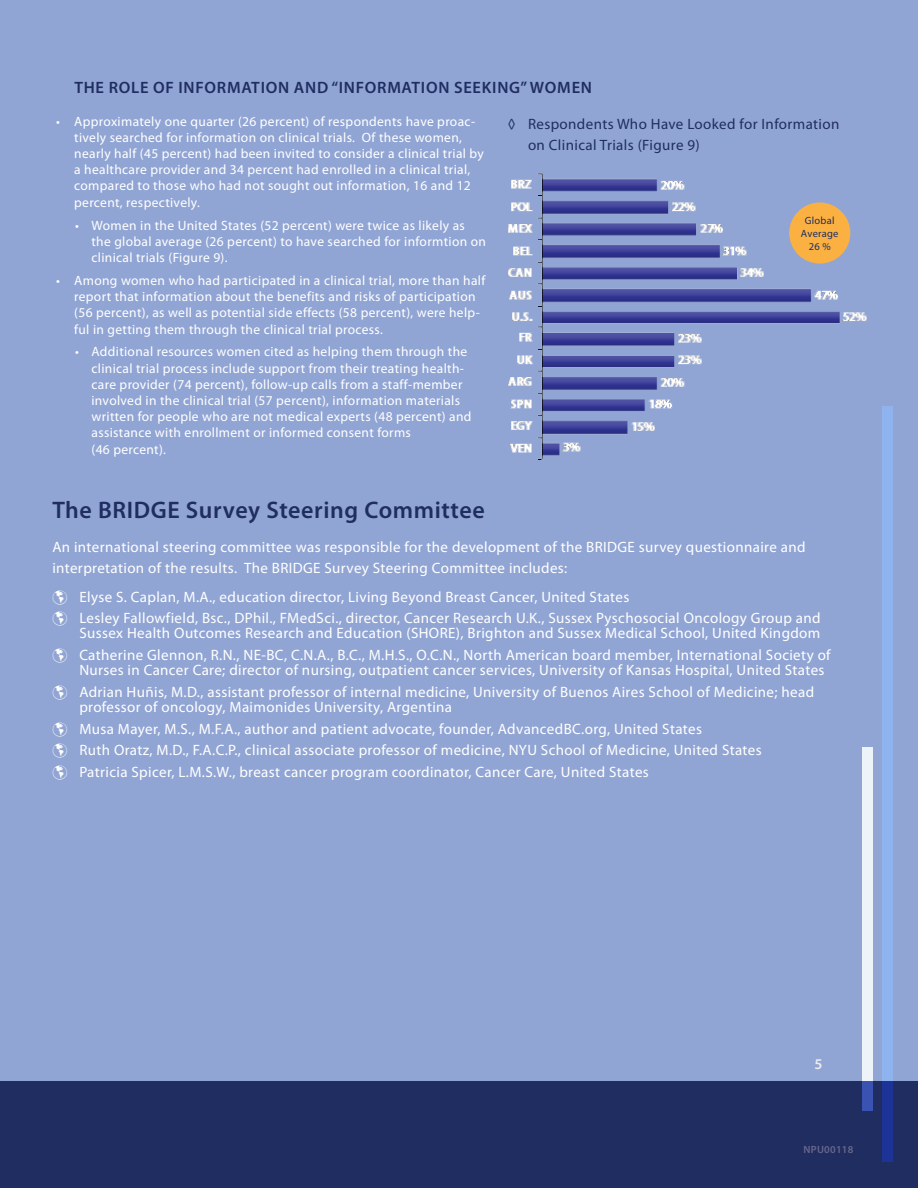
<style>
.page{position:relative;width:918px;height:1188px;background:#91a5d4}
.page>*{position:absolute;margin:0;border:0;box-sizing:border-box;transform-origin:0 0}
.t1{font:600 24px "Myriad Pro";letter-spacing:.025em;color:#202d60}
.t2{font:600 16.5px "Myriad Pro";letter-spacing:.045em;color:#202d60}
.t3{font:15px/15px "Myriad Pro";letter-spacing:.025em;color:#fff}
.t4{font:15px/21px "Myriad Pro";letter-spacing:.025em;color:#202d60}
.t5{font:600 15px "Myriad Pro";color:#ebeced}
.t6{font:13.5px/16.2px "Myriad Pro";letter-spacing:.025em;color:#fff}
.t7{font:10.5px/12.6px "Myriad Pro";letter-spacing:.025em;color:#202d60;text-align:center}
.t8{font:600 10.5px "Myriad Pro";letter-spacing:.025em;color:#69678b}
</style>
<div class="page">
<img style="left:508px;top:173px;width:359px;height:287px">
<div style="left:0;top:1081px;width:918px;height:106px;background:#202d60"></div>
<svg style="left:882px;top:406px;width:10px;height:756px;background:#82a5e4"></svg>
<svg style="left:862px;top:747px;width:11px;height:364px;background:#dfe4f3"></svg>
<div style="left:789px;top:203px;width:61px;height:61px;background:#fbb142;border-radius:50%"></div>
<p class="t2" style="left:74px;top:77px;width:121px">THE ROLE OF INFORMATION</p>
<p class="t2" style="left:294px;top:77px;width:13px">AND</p>
<p class="t2" style="left:331px;top:77px;width:24px">“INFORMATION</p>
<p class="t2" style="left:454px;top:77px;width:104px">SEE KING” WOMEN</p>
<p class="t6" style="left:74px;top:113px;width:411px;text-indent:-18px">• Approximately one quarter (26 percent) of respondents have proac&shy;tively searched for information on clinical trials. Of these women, nearly half (45 percent) had been invited to consider a clinical trial by a healthcare provider and 34 percent had enrolled in a clinical trial, compared to those who had not sought out information, 16 and 12 percent, respectively.</p>
<p class="t6" style="left:92px;top:217px;width:396px;text-indent:-16px">• Women in the United States (52 percent) were twice as likely as the global average (26 percent) to have searched for informtion on clinical trials (Figure 9).</p>
<p class="t6" style="left:74px;top:272px;width:413px;text-indent:-18px">• Among women who had participated in a clinical trial, more than half report that information about the benefits and risks of participation (56 percent), as well as potential side effects (58 percent), were help&shy;ful in getting them through the clinical trial process.</p>
<p class="t6" style="left:92px;top:344px;width:382px;text-indent:-16px">• Additional resources women cited as helping them through the clinical trial process include support from their treating health&shy;care provider (74 percent), follow-up calls from a staff-member involved in the clinical trial (57 percent), information materials written for people who are not medical experts (48 percent) and assistance with enrollment or informed consent forms<br>(46 percent).</p>
<p class="t4" style="left:528px;top:114px;width:313px;text-indent:-20px">◊ Respondents Who Have Looked for Information on Clinical Trials (Figure 9)</p>
<p class="t7" style="left:801px;top:214px;width:39px">Global<br>Average<br>26 %</p>
<h1 class="t1" style="left:52px;top:494px;width:434px">THE BRIDGE SURVEY STEERING COMMITTEE</h1>
<p class="t3" style="left:52px;top:536px;width:755px;line-height:21px">An international steering committee was responsible for the development of the BRIDGE survey questionnaire and interpretation of the results. The BRIDGE Survey Steering Committee includes:</p>
<p class="t3" style="left:52px;top:589px;width:579px">→ Elyse S. Caplan, M.A., education director, Living Beyond Breast Cancer, United States</p>
<p class="t3" style="left:52px;top:610px;width:770px;text-align:right">→ Lesley Fallowfield, Bsc., DPhil., FMedSci., director, Cancer Research U.K., Sussex Pyschosocial Oncology Group and<br>Sussex Health Outcomes Research and Education (SHORE), Brighton and Sussex Medical School, United Kingdom</p>
<p class="t3" style="left:79px;top:647px;width:753px;text-indent:-27px">→ Catherine Glennon, R.N., NE-BC, C.N.A., B.C., M.H.S., O.C.N., North American board member, International Society of<br>Nurses in Cancer Care; director of nursing, outpatient cancer services, University of Kansas Hospital, United States</p>
<p class="t3" style="left:79px;top:684px;width:736px;text-indent:-27px">→ Adrian Huñis, M.D., assistant professor of internal medicine, University of Buenos Aires School of Medicine; head professor of oncology, Maimonides University, Argentina</p>
<p class="t3" style="left:52px;top:721px;width:651px">→ Musa Mayer, M.S., M.F.A., author and patient advocate, founder, AdvancedBC.org, United States</p>
<p class="t3" style="left:52px;top:742px;width:711px">→ Ruth Oratz, M.D., F.A.C.P., clinical associate professor of medicine, NYU School of Medicine, United States</p>
<p class="t3" style="left:52px;top:764px;width:598px">→ Patricia Spicer, L.M.S.W., breast cancer program coordinator, Cancer Care, United States</p>
<p class="t5" style="left:815px;top:1054px;width:10px">5</p>
<p class="t8" style="left:804px;top:1143px;width:51px">NPU00118</p>
</div>
